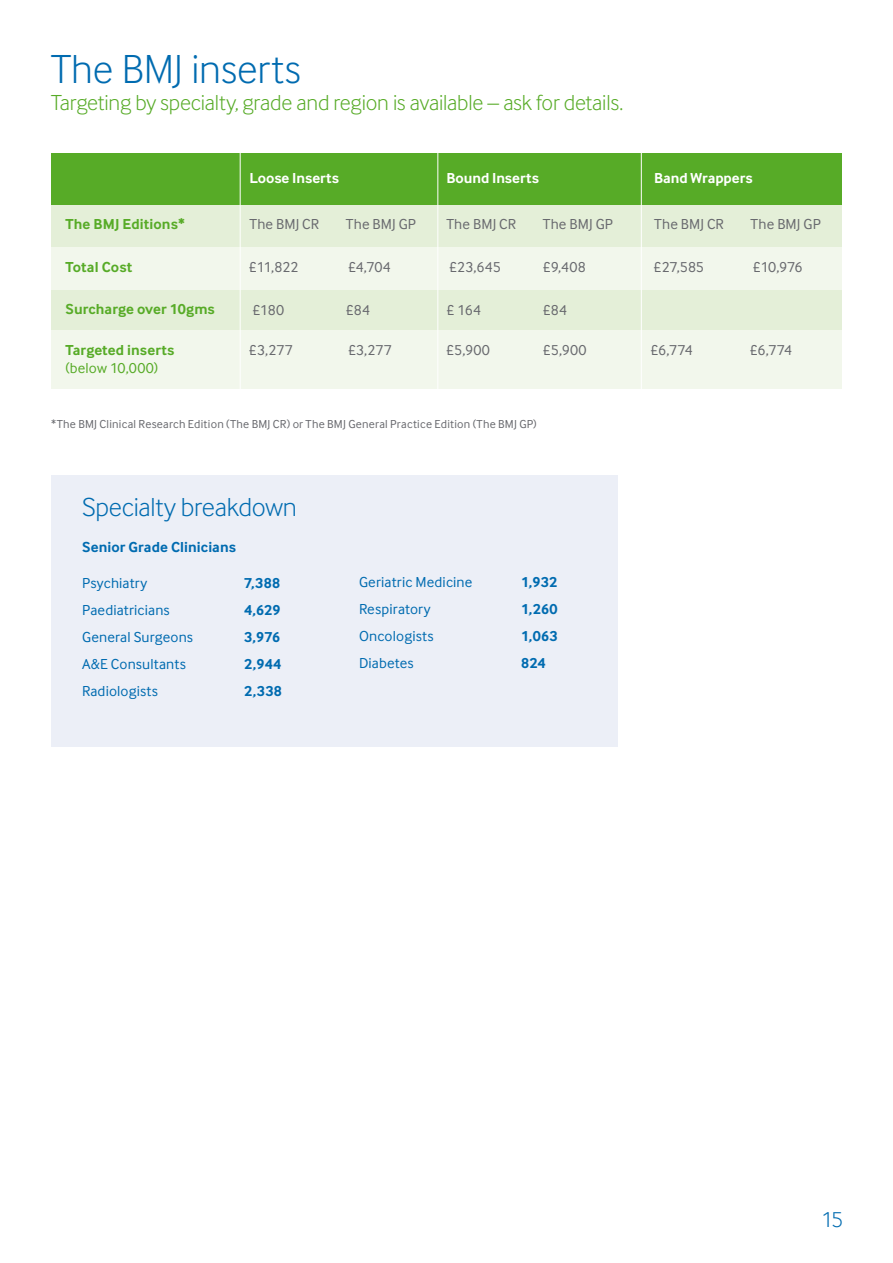
<style>
.page{position:relative;width:893px;height:1263px;background:#fff}
.page>*{position:absolute;margin:0;border:0;box-sizing:border-box;transform-origin:0 0}
.t1{font:300 42px "Inter Face";color:#006bb0}
.t2{font:300 27px "Inter Face";letter-spacing:-.01em;color:#006bb0}
.t3{font:300 22.5px "Inter Face";letter-spacing:-.01em;color:#57ab27}
.t4{font:300 22.5px "Inter Face";color:#006bb0}
.t5{font:15px "Inter Face";letter-spacing:.01em;color:#68696e}
.t6{font:15px "Inter Face";letter-spacing:.01em;color:#006bb0}
.t7{font:700 15px "Inter Face";letter-spacing:.005em;color:#006bb0}
.t8{font:700 15px "Inter Face";letter-spacing:.005em;color:#57ab27}
.t9{font:700 15px "Inter Face";color:#fff}
.t10{font:15px "Inter Face";letter-spacing:.01em;color:#57ab27}
.t11{font:12px "Inter Face";letter-spacing:.02em;color:#68696e}
</style>
<div class="page">
<div style="left:51px;top:475px;width:567px;height:271px;background:#eceff7"></div>
<div style="left:51px;top:153px;width:791px;height:52px;background:#57ab27"></div>
<div style="left:51px;top:205px;width:791px;height:42px;background:#e4efd8"></div>
<div style="left:51px;top:287px;width:791px;height:43px;background:#e4efd8"></div>
<div style="left:51px;top:247px;width:791px;height:43px;background:#f2f7ec"></div>
<div style="left:51px;top:330px;width:791px;height:59px;background:#f2f7ec"></div>
<hr style="left:438px;top:152px;width:1px;height:251px;background:#fff">
<hr style="left:240px;top:152px;width:1px;height:251px;background:#fff">
<hr style="left:641px;top:152px;width:1px;height:252px;background:#fff">
<h1 class="t1" style="left:51px;top:46px;width:251px">The BMJ inserts</h1>
<h3 class="t3" style="left:51px;top:90px;width:574px">Targeting by specialty, grade and region is available – ask for details.</h3>
<p class="t9" style="left:249px;top:169px;width:91px">Loose Inserts</p>
<p class="t9" style="left:446px;top:169px;width:94px">Bound Inserts</p>
<p class="t9" style="left:654px;top:169px;width:100px">Band Wrappers</p>
<p class="t8" style="left:66px;top:215px;width:121px">The BMJ Editions*</p>
<p class="t5" style="left:249px;top:215px;width:71px">The BMJ CR</p>
<p class="t5" style="left:346px;top:215px;width:72px">The BMJ GP</p>
<p class="t5" style="left:654px;top:215px;width:71px">The BMJ CR</p>
<p class="t5" style="left:446px;top:215px;width:71px">The BMJ CR</p>
<p class="t5" style="left:543px;top:215px;width:72px">The BMJ GP</p>
<p class="t5" style="left:751px;top:215px;width:72px">The BMJ GP</p>
<p class="t8" style="left:66px;top:259px;width:68px">Total Cost</p>
<p class="t5" style="left:249px;top:259px;width:51px">£11,822</p>
<p class="t5" style="left:348px;top:259px;width:44px">£4,704</p>
<p class="t5" style="left:449px;top:259px;width:53px">£23,645</p>
<p class="t5" style="left:543px;top:259px;width:45px">£9,408</p>
<p class="t5" style="left:654px;top:259px;width:52px">£27,585</p>
<p class="t5" style="left:753px;top:259px;width:51px">£10,976</p>
<p class="t8" style="left:66px;top:300px;width:151px">Surcharge over 10gms</p>
<p class="t5" style="left:252px;top:301px;width:33px">£180</p>
<p class="t5" style="left:346px;top:301px;width:26px">£84</p>
<p class="t5" style="left:446px;top:301px;width:36px">£ 164</p>
<p class="t5" style="left:543px;top:301px;width:26px">£84</p>
<p class="t8" style="left:66px;top:341px;width:110px">Targeted inserts</p>
<p class="t10" style="left:66px;top:359px;width:94px">(below 10,000)</p>
<p class="t5" style="left:249px;top:341px;width:45px">£3,277</p>
<p class="t5" style="left:348px;top:341px;width:45px">£3,277</p>
<p class="t5" style="left:446px;top:341px;width:45px">£5,900</p>
<p class="t5" style="left:543px;top:341px;width:45px">£5,900</p>
<p class="t5" style="left:651px;top:341px;width:44px">£6,774</p>
<p class="t5" style="left:750px;top:341px;width:44px">£6,774</p>
<p class="t11" style="left:51px;top:417px;width:487px">*The BMJ Clinical Research Edition (The BMJ CR) or The BMJ General Practice Edition (The BMJ GP)</p>
<h2 class="t2" style="left:82px;top:491px;width:216px">Specialty breakdown</h2>
<p class="t7" style="left:82px;top:538px;width:155px">Senior Grade Clinicians</p>
<p class="t6" style="left:82px;top:574px;width:67px">Psychiatry</p>
<p class="t7" style="left:244px;top:574px;width:38px">7,388</p>
<p class="t6" style="left:82px;top:601px;width:89px">Paediatricians</p>
<p class="t7" style="left:244px;top:601px;width:38px">4,629</p>
<p class="t6" style="left:82px;top:628px;width:113px">General Surgeons</p>
<p class="t7" style="left:244px;top:628px;width:37px">3,976</p>
<p class="t6" style="left:82px;top:655px;width:105px">A&amp;E Consultants</p>
<p class="t7" style="left:244px;top:655px;width:39px">2,944</p>
<p class="t6" style="left:82px;top:682px;width:77px">Radiologists</p>
<p class="t7" style="left:244px;top:682px;width:39px">2,338</p>
<p class="t6" style="left:359px;top:573px;width:115px">Geriatric Medicine</p>
<p class="t7" style="left:521px;top:573px;width:38px">1,932</p>
<p class="t6" style="left:359px;top:600px;width:73px">Respiratory</p>
<p class="t7" style="left:521px;top:600px;width:38px">1,260</p>
<p class="t6" style="left:359px;top:627px;width:76px">Oncologists</p>
<p class="t7" style="left:521px;top:627px;width:38px">1,063</p>
<p class="t6" style="left:359px;top:654px;width:56px">Diabetes</p>
<p class="t7" style="left:521px;top:654px;width:26px">824</p>
<h3 class="t4" style="left:821px;top:1207px;width:23px">15</h3>
</div>
